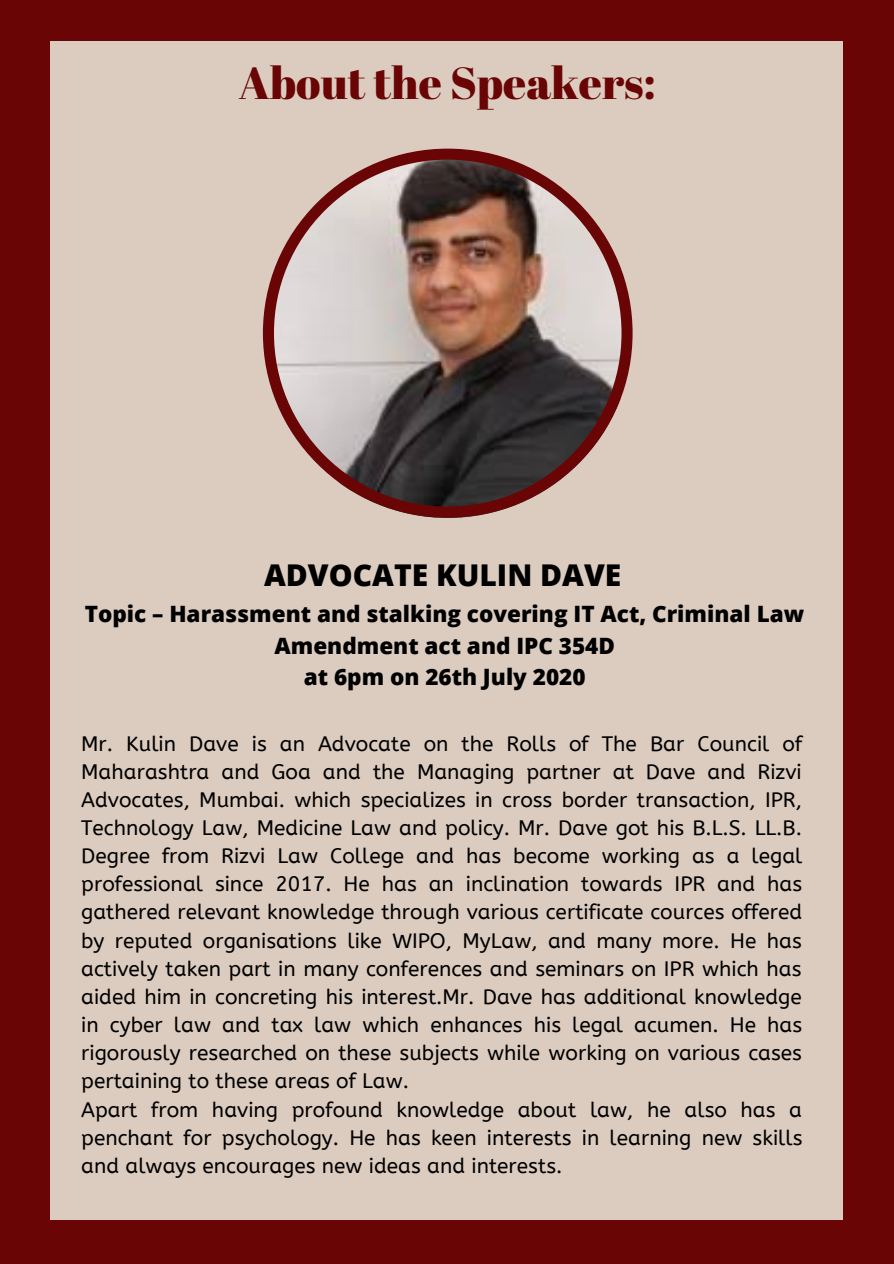
<style>
.page{position:relative;width:894px;height:1264px;background:#fff}
.page>*{position:absolute;margin:0;border:0;box-sizing:border-box;transform-origin:0 0}
.t1{font:44.85px "Abril Fatface";color:#6a0505}
.t2{font:800 30px "Open Sans";color:#000}
.t3{font:800 22.5px/31.5px "Open Sans";color:#000;text-align:center}
.t4{font:20.85px/28.2px "A Bee Zee";color:#000}
</style>
<div class="page">
<div style="left:0;top:0;width:893px;height:1263px;background:#6a0505"></div>
<div style="left:50px;top:42px;width:792px;height:1177px;background:#dcccc0"></div>
<svg style="left:263px;top:149px;width:369px;height:368px"></svg>
<h1 class="t1" style="left:239px;top:51px;width:418px">About the Speakers:</h1>
<h2 class="t2" style="left:264px;top:553px;width:359px">ADVOCATE KULIN DAVE</h2>
<p class="t3" style="left:85px;top:597px;width:721px">Topic – Harassment and stalking covering IT Act, Criminal Law<br>Amendment act and IPC 354D<br>at 6pm on 26th July 2020</p>
<p class="t4" style="left:81px;top:729px;width:722px">Mr. Kulin Dave is an Advocate on the Rolls of The Bar Council of Maharashtra and Goa and the Managing partner at Dave and Rizvi Advocates, Mumbai. which specializes in cross border transaction, IPR, Technology Law, Medicine Law and policy. Mr. Dave got his B.L.S. LL.B.<br>Degree from Rizvi Law College and has become working as a legal professional since 2017. He has an inclination towards IPR and has gathered relevant knowledge through various certificate cources offered by reputed organisations like WIPO, MyLaw, and many more. He has actively taken part in many conferences and seminars on IPR which has aided him in concreting his interest.Mr. Dave has additional knowledge in cyber law and tax law which enhances his legal acumen. He has rigorously researched on these subjects while working on various cases pertaining to these areas of Law.<br>Apart from having profound knowledge about law, he also has a penchant for psychology. He has keen interests in learning new skills and always encourages new ideas and interests.</p>
</div>
